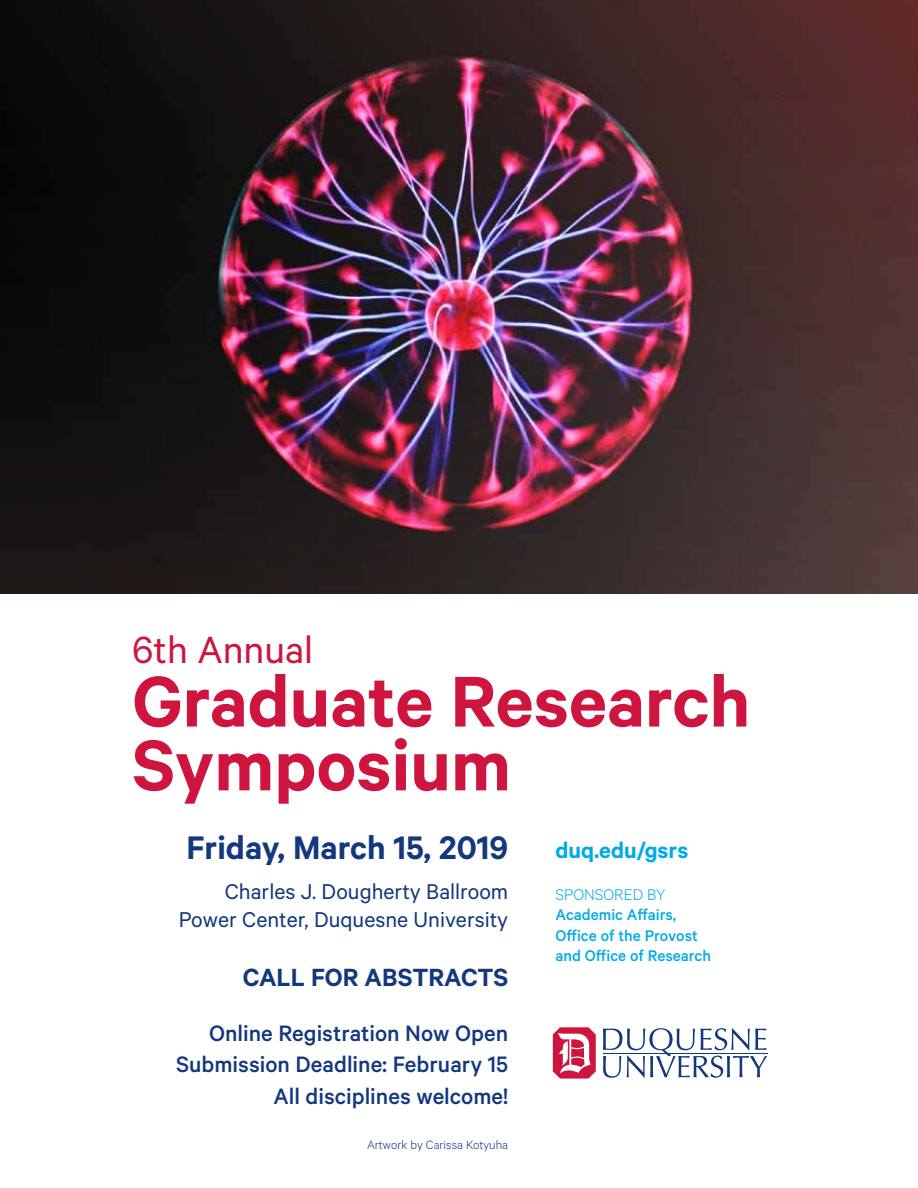
<style>
.page{position:relative;width:918px;height:1188px;background:#fff}
.page>*{position:absolute;margin:0;border:0;box-sizing:border-box;transform-origin:0 0}
.t1{font:600 80.85px/63.8px "Calibre";color:#ce153f}
.t2{font:42.6px "Calibre";color:#ce153f}
.t3{font:600 36.75px "Calibre";color:#13387e}
.t4{font:600 28.05px "Calibre";color:#13387e}
.t5{font:500 25.2px/31.3px "Calibre";color:#13387e;text-align:right}
.t6{font:600 25.2px "Calibre";color:#00aae7}
.t7{font:24.15px/28px "Calibre";color:#13387e;text-align:right}
.t8{font:500 17.4px/20.2px "Calibre";color:#00aae7}
.t9{font:300 17.4px "Calibre";color:#00aae7}
.t10{font:300 13.5px "Calibre";color:#13387e}
</style>
<div class="page">
<img style="left:0;top:0;width:918px;height:594px">
<svg style="left:553px;top:1027px;width:43px;height:52px"></svg>
<hr style="left:603px;top:1053px;width:165px;height:1px;background:#13387e">
<svg style="left:603px;top:1028px;width:164px;height:50px"></svg>
<h2 class="t2" style="left:132px;top:625px;width:182px">6th Annual</h2>
<h1 class="t1" style="left:132px;top:667px;width:620px">Graduate Research<br>Symposium</h1>
<h3 class="t3" style="left:187px;top:825px;width:323px">Friday, March 15, 2019</h3>
<p class="t7" style="left:179px;top:877px;width:331px">Charles J. Dougherty Ballroom<br>Power Center, Duquesne University</p>
<p class="t4" style="left:243px;top:961px;width:267px">CALL FOR ABSTRACTS</p>
<p class="t5" style="left:176px;top:1017px;width:334px">Online Registration Now Open<br>Submission Deadline: February 15<br>All disciplines welcome!</p>
<p class="t6" style="left:556px;top:836px;width:134px">duq.edu/gsrs</p>
<p class="t9" style="left:556px;top:884px;width:111px">SPONSORED BY</p>
<p class="t8" style="left:556px;top:904px;width:157px">Academic Affairs,<br>Office of the Provost and Office of Research</p>
<p class="t10" style="left:367px;top:1137px;width:143px">Artwork by Carissa Kotyuha</p>
</div>
